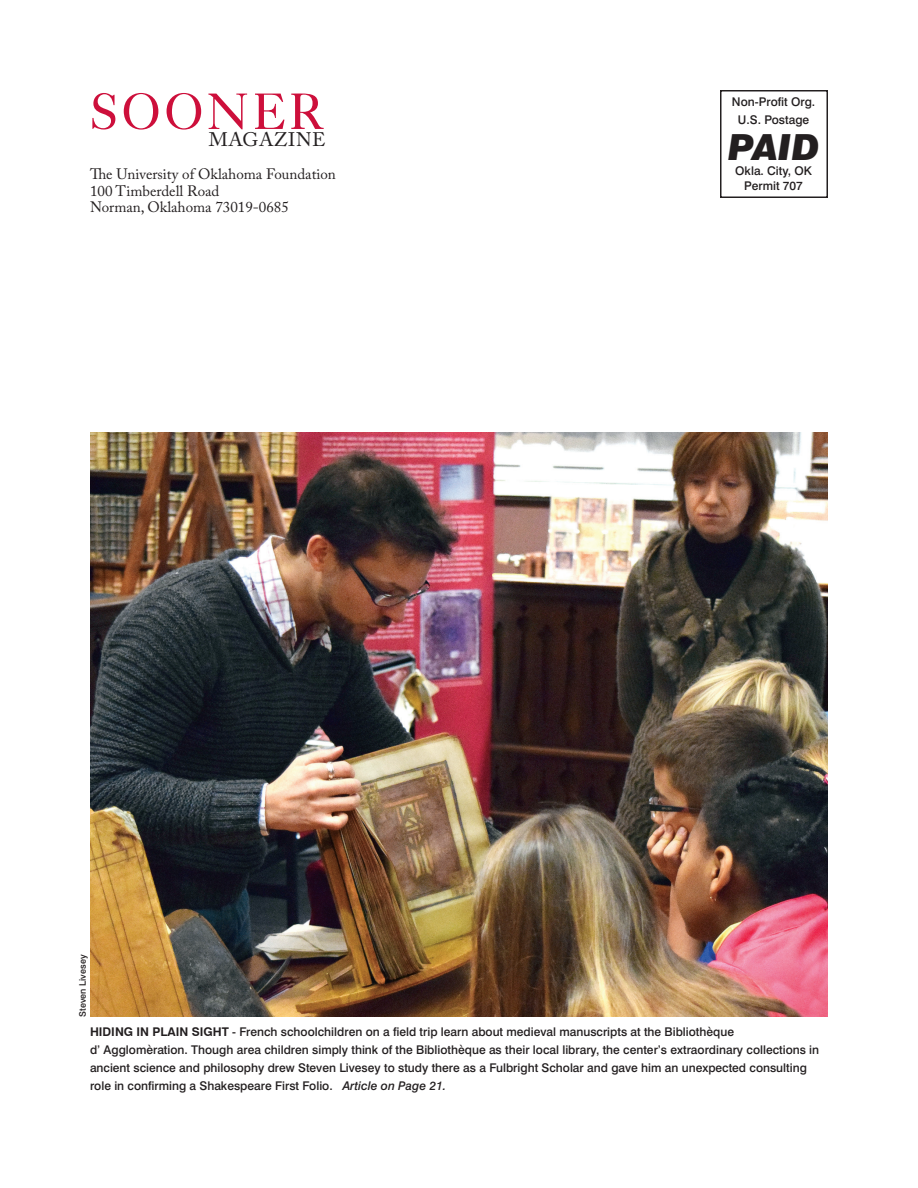
<style>
.page{position:relative;width:918px;height:1188px;background:#fff}
.page>*{position:absolute;margin:0;border:0;box-sizing:border-box;transform-origin:0 0}
.t1{font:51px "Caslon 540 BT";letter-spacing:.075em;color:#cd0f3b}
.Cutline{font:italic 900 36px "Swiss 721 BT";color:#231f20}
.t2{font:19.5px "Adobe Caslon Pro";letter-spacing:.025em;color:#231f20}
.BodyText{font:15px "Adobe Caslon Pro";color:#231f20}
.Plain_Text{font:500 12px/18px "Swiss 721 BT";color:#231f20}
.Cutline-2{font:500 12px "Swiss 721 BT";color:#231f20}
.Photo_Credit{font:500 9px "Swiss 721 BT";letter-spacing:.005em;color:#231f20}
.s1{font-weight:700}
.s2{font-style:italic}
</style>
<div class="page">
<div style="left:720px;top:90px;width:108px;height:108px;border:2px solid #231f20"></div>
<img style="left:90px;top:432px;width:738px;height:585px">
<p class="t1" style="left:90px;top:80px;width:235px">SOONER</p>
<p class="t2" style="left:209px;top:128px;width:118px">MAGAZINE</p>
<p class="BodyText" style="left:90px;top:165px;width:247px">The University of Oklahoma Foundation</p>
<p class="BodyText" style="left:90px;top:182px;width:131px">100 Timberdell Road</p>
<p class="BodyText" style="left:90px;top:198px;width:200px">Norman, Oklahoma 73019-0685</p>
<p class="Photo_Credit" style="left:77px;top:1017px;width:64px;rotate:-90deg">Steven Livesey</p>
<p class="Cutline-2" style="left:732px;top:95px;width:85px">Non-Profit Org.</p>
<p class="Cutline-2" style="left:738px;top:113px;width:73px">U.S. Postage</p>
<p class="Cutline" style="left:728px;top:126px;width:93px">PAID</p>
<p class="Cutline-2" style="left:735px;top:164px;width:78px">Okla. City, OK</p>
<p class="Cutline-2" style="left:744px;top:179px;width:60px">Permit 707</p>
<p class="Plain_Text" style="left:90px;top:1022px;width:646px"><span class="s1">HIDING IN PLAIN SIGHT</span> - French schoolchildren on a field trip learn about medieval manuscripts at the Bibliothèque</p>
<p class="Plain_Text" style="left:90px;top:1040px;width:731px">d’ Agglomèration. Though area children simply think of the Bibliothèque as their local library, the center’s extraordinary collections in ancient science and philosophy drew Steven Livesey to study there as a Fulbright Scholar and gave him an unexpected consulting role in confirming a Shakespeare First Folio. <span class="s2">Article on Page 21.</span></p>
</div>
